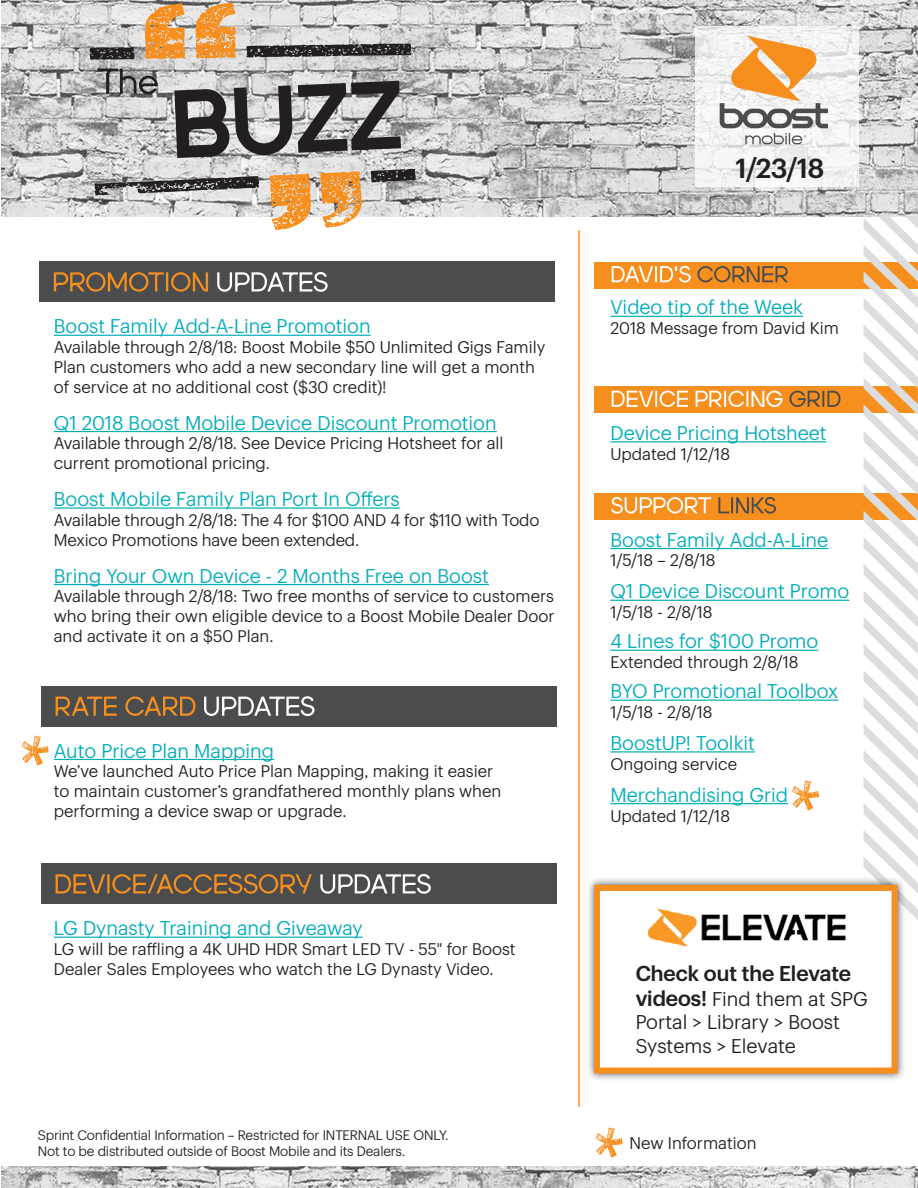
<style>
.page{position:relative;width:918px;height:1188px;background:#fff}
.page>*{position:absolute;margin:0;border:0;box-sizing:border-box;transform-origin:0 0}
._18_pt_Date{font:500 27px "Sprint Sans";color:#231f20}
._11_pt_Body{font:500 21px "Sprint Sans";color:#231f20}
._13_pt_Headline{font:19.5px "Sprint Sans";color:#00adbb}
._13_pt_Support_Links{font:19.5px "Sprint Sans";color:#00adbb}
._11_pt_Body-2{font:19.5px/23.4px "Sprint Sans";color:#231f20}
._11_pt_Body-3{font:16.5px/19.8px "Sprint Sans";color:#231f20}
.t1{font:13.5px/16.2px "Sprint Sans";letter-spacing:-.015em;color:#231f20}
.s1{font-weight:500;font-size:21px}
</style>
<div class="page">
<hr style="left:578px;top:230px;width:2px;height:877px;background:#f68f1e">
<div style="left:41px;top:864px;width:515px;height:40px;background:#4b4c4d"></div>
<svg style="left:320px;top:874px;width:111px;height:20px"></svg>
<svg style="left:56px;top:874px;width:256px;height:20px"></svg>
<div style="left:594px;top:262px;width:324px;height:27px;background:#f68f1e"></div>
<div style="left:594px;top:386px;width:324px;height:27px;background:#f68f1e"></div>
<div style="left:594px;top:493px;width:324px;height:27px;background:#f68f1e"></div>
<img style="left:2px;top:0;width:916px;height:216px">
<svg style="left:246px;top:43px;width:166px;height:15px;background:#5a5858"></svg>
<svg style="left:145px;top:4px;width:41px;height:56px;background:#eaa456"></svg>
<svg style="left:89px;top:46px;width:46px;height:15px"></svg>
<svg style="left:195px;top:3px;width:42px;height:55px;background:#e9a65c"></svg>
<svg style="left:268px;top:173px;width:44px;height:58px;background:#eeaf69"></svg>
<svg style="left:371px;top:168px;width:45px;height:15px"></svg>
<svg style="left:94px;top:176px;width:166px;height:20px;background:#838282"></svg>
<svg style="left:319px;top:171px;width:44px;height:57px;background:#ebb477"></svg>
<svg style="left:696px;top:26px;width:163px;height:161px;fill:#f4f4f4"></svg>
<svg style="left:21px;top:736px;width:28px;height:30px"></svg>
<svg style="left:595px;top:1127px;width:28px;height:31px"></svg>
<svg style="left:720px;top:36px;width:108px;height:108px"></svg>
<svg style="left:864px;top:216px;width:54px;height:704px"></svg>
<hr style="left:610px;top:316px;width:193px;height:1px;background:#00adbb">
<hr style="left:610px;top:441px;width:217px;height:1px;background:#00adbb">
<hr style="left:54px;top:335px;width:317px;height:1px;background:#00adbb">
<hr style="left:54px;top:431px;width:443px;height:1px;background:#00adbb">
<hr style="left:54px;top:507px;width:346px;height:2px;background:#00adbb">
<hr style="left:54px;top:584px;width:435px;height:1px;background:#00adbb">
<hr style="left:610px;top:548px;width:218px;height:1px;background:#00adbb">
<hr style="left:610px;top:600px;width:239px;height:1px;background:#00adbb">
<hr style="left:610px;top:650px;width:208px;height:1px;background:#00adbb">
<hr style="left:610px;top:700px;width:228px;height:1px;background:#00adbb">
<hr style="left:610px;top:751px;width:145px;height:2px;background:#00adbb">
<hr style="left:610px;top:803px;width:178px;height:1px;background:#00adbb">
<svg style="left:98px;top:69px;width:60px;height:25px"></svg>
<svg style="left:174px;top:81px;width:227px;height:77px;background:#7d7b7c"></svg>
<div style="left:39px;top:262px;width:515px;height:40px;background:#4b4c4d"></div>
<svg style="left:217px;top:272px;width:111px;height:20px"></svg>
<svg style="left:54px;top:272px;width:154px;height:20px"></svg>
<svg style="left:697px;top:266px;width:91px;height:16px"></svg>
<svg style="left:612px;top:266px;width:79px;height:17px"></svg>
<svg style="left:789px;top:391px;width:51px;height:16px"></svg>
<svg style="left:612px;top:391px;width:171px;height:16px"></svg>
<svg style="left:718px;top:497px;width:58px;height:17px"></svg>
<svg style="left:611px;top:497px;width:100px;height:17px"></svg>
<div style="left:41px;top:686px;width:515px;height:41px;background:#4b4c4d"></div>
<svg style="left:204px;top:696px;width:111px;height:20px"></svg>
<svg style="left:56px;top:696px;width:139px;height:20px"></svg>
<img style="left:2px;top:1166px;width:916px;height:22px">
<svg style="left:792px;top:780px;width:27px;height:30px"></svg>
<hr style="left:54px;top:937px;width:309px;height:1px;background:#00adbb">
<hr style="left:54px;top:759px;width:220px;height:1px;background:#00adbb">
<div style="left:586px;top:877px;width:319px;height:205px;background:#231f20;opacity:.75"></div>
<div style="left:594px;top:885px;width:304px;height:189px;background:#fff;border:6px solid #f68f1e"></div>
<img style="left:647px;top:908px;width:199px;height:39px">
<p class="_13_pt_Headline" style="left:54px;top:312px;width:318px">Boost Family Add-A-Line Promotion</p>
<p class="_11_pt_Body-3" style="left:54px;top:336px;width:493px">Available through 2/8/18: Boost Mobile $50 Unlimited Gigs Family<br>Plan customers who add a new secondary line will get a month of service at no additional cost ($30 credit)!</p>
<p class="_13_pt_Headline" style="left:54px;top:408px;width:444px">Q1 2018 Boost Mobile Device Discount Promotion</p>
<p class="_11_pt_Body-3" style="left:54px;top:432px;width:451px">Available through 2/8/18. See Device Pricing Hotsheet for all current promotional pricing.</p>
<p class="_13_pt_Headline" style="left:54px;top:485px;width:348px">Boost Mobile Family Plan Port In Offers</p>
<p class="_11_pt_Body-3" style="left:54px;top:509px;width:487px">Available through 2/8/18: The 4 for $100 AND 4 for $110 with Todo<br>Mexico Promotions have been extended.</p>
<p class="_13_pt_Headline" style="left:54px;top:561px;width:437px">Bring Your Own Device - 2 Months Free on Boost</p>
<p class="_11_pt_Body-3" style="left:54px;top:585px;width:502px;text-align:justify">Available through 2/8/18: Two free months of service to customers who bring their own eligible device to a Boost Mobile Dealer Door and activate it on a $50 Plan.</p>
<p class="_13_pt_Headline" style="left:54px;top:736px;width:222px">Auto Price Plan Mapping</p>
<p class="_11_pt_Body-3" style="left:54px;top:760px;width:449px">We’ve launched Auto Price Plan Mapping, making it easier to maintain customer’s grandfathered monthly plans when performing a device swap or upgrade.</p>
<p class="_13_pt_Headline" style="left:54px;top:914px;width:310px">LG Dynasty Training and Giveaway</p>
<p class="_11_pt_Body-3" style="left:54px;top:938px;width:463px">LG will be raffling a 4K UHD HDR Smart LED TV - 55" for Boost<br>Dealer Sales Employees who watch the LG Dynasty Video.</p>
<p class="t1" style="left:38px;top:1126px;width:412px">Sprint Confidential Information – Restricted for INTERNAL USE ONLY.<br>Not to be distributed outside of Boost Mobile and its Dealers.</p>
<p class="_18_pt_Date" style="left:736px;top:147px;width:90px">1/23/18</p>
<p class="_13_pt_Support_Links" style="left:610px;top:293px;width:194px">Video tip of the Week</p>
<p class="_11_pt_Body-3" style="left:610px;top:317px;width:230px">2018 Message from David Kim</p>
<p class="_13_pt_Support_Links" style="left:610px;top:418px;width:218px">Device Pricing Hotsheet</p>
<p class="_11_pt_Body-3" style="left:610px;top:443px;width:121px">Updated 1/12/18</p>
<p class="_13_pt_Headline" style="left:610px;top:525px;width:219px">Boost Family Add-A-Line</p>
<p class="_11_pt_Body-3" style="left:610px;top:549px;width:107px">1/5/18 – 2/8/18</p>
<p class="_13_pt_Support_Links" style="left:610px;top:577px;width:240px">Q1 Device Discount Promo</p>
<p class="_11_pt_Body-3" style="left:610px;top:601px;width:103px">1/5/18 - 2/8/18</p>
<p class="_13_pt_Support_Links" style="left:610px;top:627px;width:209px">4 Lines for $100 Promo</p>
<p class="_11_pt_Body-3" style="left:610px;top:651px;width:190px">Extended through 2/8/18</p>
<p class="_13_pt_Support_Links" style="left:610px;top:677px;width:229px">BYO Promotional Toolbox</p>
<p class="_11_pt_Body-3" style="left:610px;top:701px;width:103px">1/5/18 - 2/8/18</p>
<p class="_13_pt_Support_Links" style="left:610px;top:728px;width:146px">BoostUP! Toolkit</p>
<p class="_11_pt_Body-3" style="left:610px;top:753px;width:128px">Ongoing service</p>
<p class="_13_pt_Support_Links" style="left:610px;top:780px;width:179px">Merchandising Grid</p>
<p class="_11_pt_Body-3" style="left:610px;top:804px;width:121px">Updated 1/12/18</p>
<p class="_11_pt_Body" style="left:636px;top:957px;width:217px">Check out the Elevate</p>
<p class="_11_pt_Body-2" style="left:636px;top:985px;width:234px"><span class="s1">videos!</span> Find them at SPG<br>Portal &gt; Library &gt; Boost<br>Systems &gt; Elevate</p>
<p class="_11_pt_Body-3" style="left:630px;top:1131px;width:128px">New Information</p>
</div>
